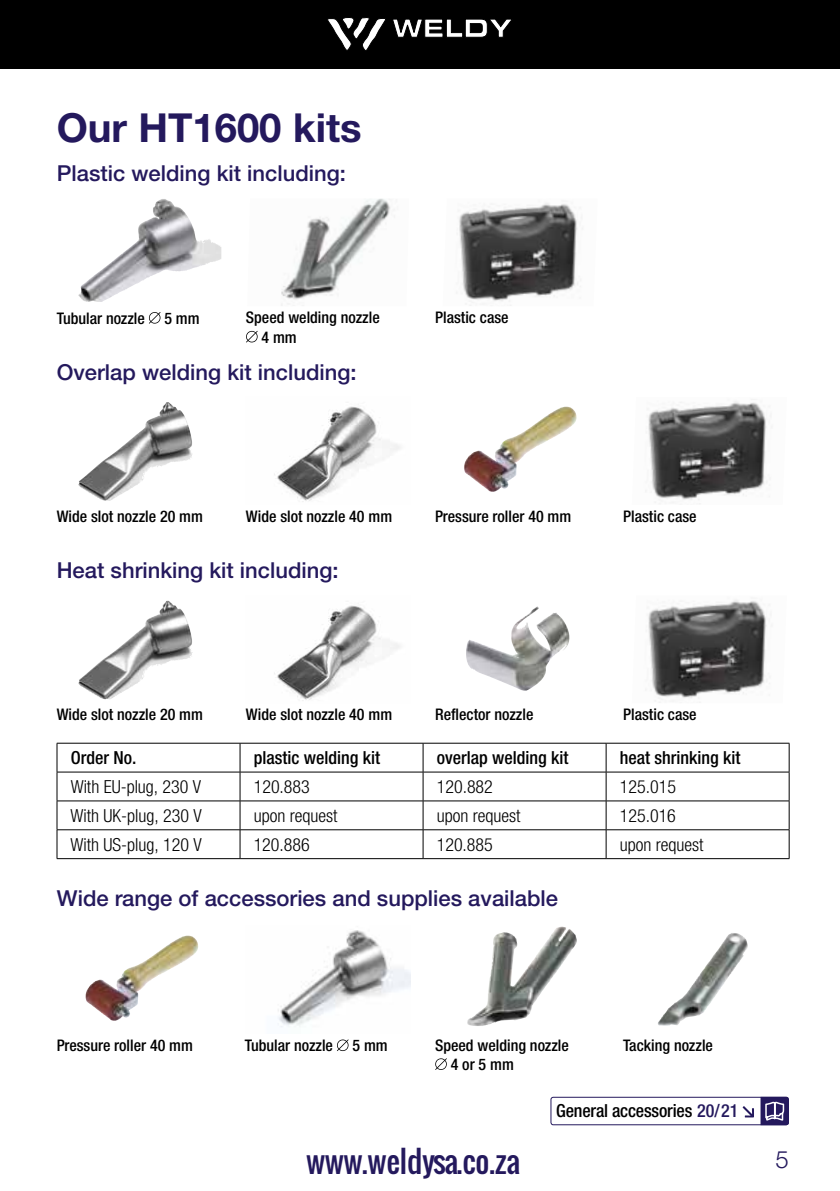
<style>
.page{position:relative;width:840px;height:1191px;background:#fff}
.page>*{position:absolute;margin:0;border:0;box-sizing:border-box;transform-origin:0 0}
.t1{font:700 40px "Helvetica Neue LTW1 G";color:#24195d}
.t2{font:30px "Oswald";color:#24195d}
.t3{font:300 24px "Helvetica Neue LTW1 G";color:#24195d}
.t4{font:500 22px "Helvetica Neue LTW1 G";color:#24195d}
.t5{font:300 condensed 18px "Helvetica Neue LTW1 G";color:#000}
.t6{font:500 condensed 18px "Helvetica Neue LTW1 G";color:#000}
.t7{font:500 condensed 16px/19.2px "Helvetica Neue LTW1 G";color:#000}
.s1{color:#24195d}
</style>
<div class="page">
<div style="left:0;top:0;width:839px;height:68px;background:#000"></div>
<img style="left:281px;top:198px;width:114px;height:108px">
<img style="left:645px;top:399px;width:126px;height:105px">
<img style="left:658px;top:933px;width:90px;height:92px">
<img style="left:278px;top:930px;width:132px;height:97px">
<img style="left:274px;top:406px;width:126px;height:96px">
<img style="left:78px;top:199px;width:143px;height:103px">
<img style="left:78px;top:402px;width:92px;height:99px">
<img style="left:467px;top:926px;width:110px;height:100px">
<img style="left:464px;top:407px;width:100px;height:82px">
<img style="left:456px;top:203px;width:127px;height:103px">
<img style="left:645px;top:600px;width:126px;height:103px">
<img style="left:274px;top:605px;width:126px;height:96px">
<img style="left:78px;top:600px;width:92px;height:99px">
<img style="left:466px;top:606px;width:104px;height:84px">
<img style="left:85px;top:935px;width:102px;height:83px">
<svg style="left:742px;top:1106px;width:11px;height:11px"></svg>
<div style="left:550px;top:1096px;width:238px;height:29px;border:1px solid #24195d;border-radius:2px"></div>
<svg style="left:760px;top:1096px;width:28px;height:29px"></svg>
<svg style="left:327px;top:17px;width:184px;height:34px"></svg>
<svg style="left:58px;top:744px;width:730px;height:114px"></svg>
<hr style="left:57px;top:743px;width:183px;height:1px;background:#000">
<hr style="left:240px;top:743px;width:183px;height:1px;background:#000">
<hr style="left:423px;top:743px;width:182px;height:1px;background:#000">
<hr style="left:605px;top:743px;width:184px;height:1px;background:#000">
<hr style="left:57px;top:771px;width:183px;height:1px;background:#000">
<hr style="left:240px;top:771px;width:183px;height:1px;background:#000">
<hr style="left:423px;top:771px;width:182px;height:1px;background:#000">
<hr style="left:605px;top:771px;width:184px;height:1px;background:#000">
<hr style="left:57px;top:800px;width:183px;height:1px;background:#000">
<hr style="left:240px;top:800px;width:183px;height:1px;background:#000">
<hr style="left:423px;top:800px;width:182px;height:1px;background:#000">
<hr style="left:605px;top:800px;width:184px;height:1px;background:#000">
<hr style="left:57px;top:829px;width:183px;height:1px;background:#000">
<svg style="left:57px;top:743px;width:1px;height:115px"></svg>
<hr style="left:240px;top:829px;width:183px;height:1px;background:#000">
<svg style="left:239px;top:743px;width:1px;height:115px"></svg>
<hr style="left:423px;top:829px;width:182px;height:1px;background:#000">
<svg style="left:422px;top:743px;width:1px;height:115px"></svg>
<hr style="left:605px;top:829px;width:184px;height:1px;background:#000">
<svg style="left:605px;top:743px;width:1px;height:115px"></svg>
<svg style="left:788px;top:743px;width:1px;height:115px"></svg>
<hr style="left:57px;top:858px;width:183px;height:1px;background:#000">
<hr style="left:240px;top:858px;width:183px;height:1px;background:#000">
<hr style="left:423px;top:858px;width:182px;height:1px;background:#000">
<hr style="left:605px;top:858px;width:184px;height:1px;background:#000">
<svg style="left:246px;top:331px;width:11px;height:11px"></svg>
<svg style="left:149px;top:312px;width:11px;height:12px"></svg>
<svg style="left:435px;top:1058px;width:11px;height:12px"></svg>
<svg style="left:337px;top:1039px;width:11px;height:12px"></svg>
<h1 class="t1" style="left:57px;top:103px;width:306px">Our HT1600 kits</h1>
<h3 class="t4" style="left:57px;top:160px;width:290px">Plastic welding kit including:</h3>
<p class="t7" style="left:261px;top:308px;width:120px;text-indent:-16px">Speed welding nozzle<br>4 mm</p>
<p class="t7" style="left:57px;top:308px;width:144px">Tubular nozzle 5 mm</p>
<p class="t7" style="left:435px;top:308px;width:75px">Plastic case</p>
<h3 class="t4" style="left:57px;top:359px;width:301px">Overlap welding kit including:</h3>
<p class="t7" style="left:57px;top:506px;width:148px">Wide slot nozzle 20 mm</p>
<p class="t7" style="left:246px;top:506px;width:148px">Wide slot nozzle 40 mm</p>
<h3 class="t4" style="left:57px;top:557px;width:283px">Heat shrinking kit including:</h3>
<p class="t7" style="left:435px;top:506px;width:138px">Pressure roller 40 mm</p>
<p class="t7" style="left:57px;top:705px;width:148px">Wide slot nozzle 20 mm</p>
<p class="t7" style="left:246px;top:705px;width:148px">Wide slot nozzle 40 mm</p>
<p class="t7" style="left:435px;top:705px;width:100px">Reflector nozzle</p>
<p class="t7" style="left:622px;top:506px;width:75px">Plastic case</p>
<p class="t7" style="left:622px;top:705px;width:75px">Plastic case</p>
<p class="t6" style="left:71px;top:747px;width:67px">Order No.</p>
<p class="t6" style="left:253px;top:747px;width:128px">plastic welding kit</p>
<p class="t6" style="left:436px;top:747px;width:133px">overlap welding kit</p>
<p class="t6" style="left:619px;top:747px;width:122px">heat shrinking kit</p>
<p class="t5" style="left:71px;top:776px;width:132px">With EU-plug, 230 V</p>
<p class="t5" style="left:253px;top:776px;width:58px">120.883</p>
<p class="t5" style="left:436px;top:776px;width:58px">120.882</p>
<p class="t5" style="left:619px;top:776px;width:58px">125.015</p>
<p class="t5" style="left:71px;top:805px;width:133px">With UK-plug, 230 V</p>
<p class="t5" style="left:253px;top:805px;width:85px">upon request</p>
<p class="t5" style="left:436px;top:805px;width:85px">upon request</p>
<p class="t5" style="left:619px;top:805px;width:58px">125.016</p>
<p class="t5" style="left:71px;top:833px;width:133px">With US-plug, 120 V</p>
<p class="t5" style="left:253px;top:833px;width:58px">120.886</p>
<p class="t5" style="left:436px;top:833px;width:58px">120.885</p>
<p class="t5" style="left:619px;top:833px;width:85px">upon request</p>
<h3 class="t4" style="left:57px;top:884px;width:502px">Wide range of accessories and supplies available</h3>
<p class="t7" style="left:450px;top:1035px;width:120px;text-indent:-16px">Speed welding nozzle<br>4 or 5 mm</p>
<p class="t7" style="left:57px;top:1035px;width:138px">Pressure roller 40 mm</p>
<p class="t7" style="left:245px;top:1036px;width:144px">Tubular nozzle 5 mm</p>
<p class="t7" style="left:622px;top:1035px;width:91px">Tacking nozzle</p>
<p class="t6" style="left:556px;top:1100px;width:183px">General accessories <span class="s1">20/21</span></p>
<h2 class="t2" style="left:306px;top:1138px;width:215px">www.weldysa.co.za</h2>
<h3 class="t3" style="left:775px;top:1145px;width:15px">5</h3>
</div>
